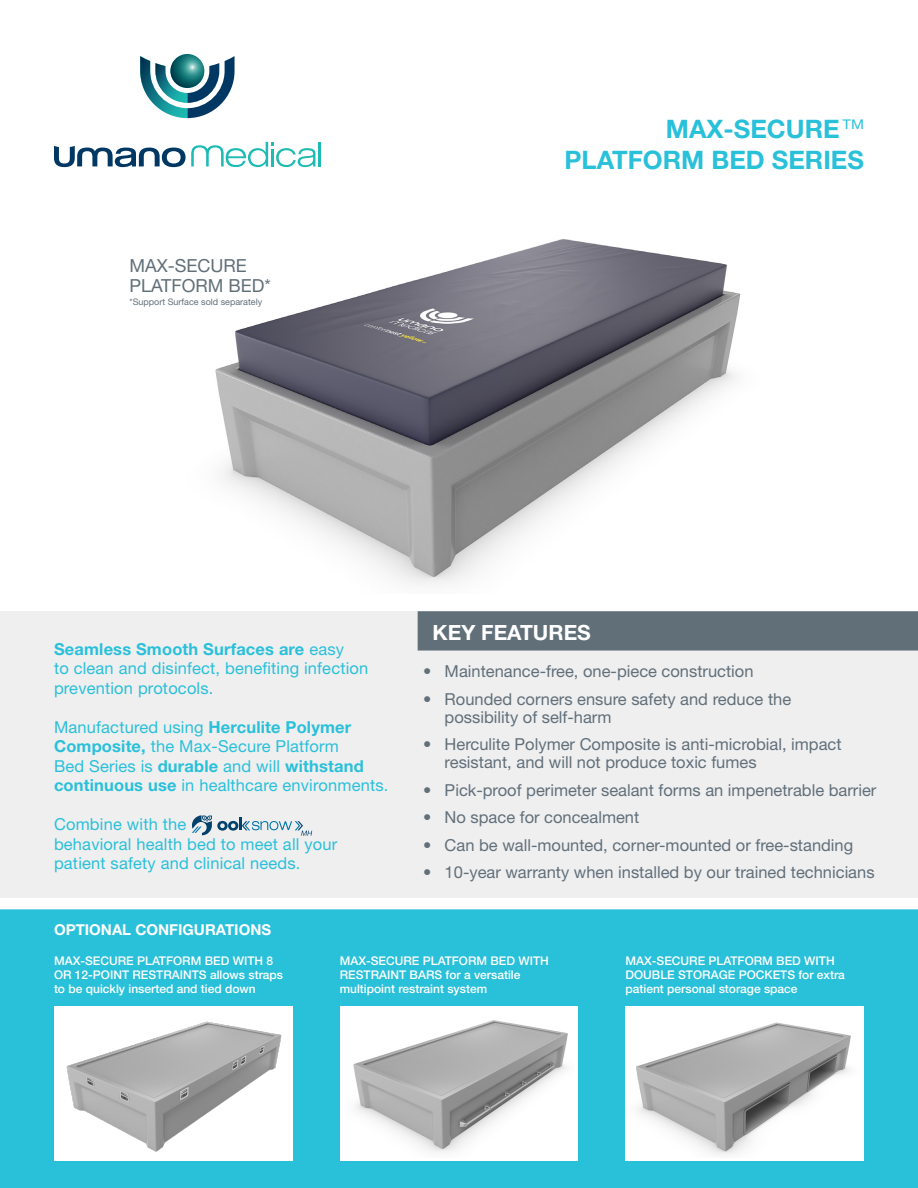
<style>
.page{position:relative;width:918px;height:1188px;background:#fff}
.page>*{position:absolute;margin:0;border:0;box-sizing:border-box;transform-origin:0 0}
.t1{font:700 25.5px "Helvetica Neue LT Std";color:#29c0da}
.t2{font:700 21px "Helvetica Neue LT Std";color:#fff}
.t3{font:18px "Helvetica Neue LT Std";color:#616f79}
.t4{font:16.5px/18px "Helvetica Neue LT Std";color:#616f79}
.t5{font:16.5px/19.5px "Helvetica Neue LT Std";letter-spacing:.01em;color:#29c0da}
.t6{font:700 15px "Helvetica Neue LT Std";color:#fff}
.t7{font:500 12px/14.4px "Helvetica Neue LT Std";color:#fff}
.t8{font:9px "Helvetica Neue LT Std";color:#616f79}
.s1{font-weight:700}
</style>
<div class="page">
<div style="left:0;top:611px;width:918px;height:286px;background:#efeff0"></div>
<div style="left:0;top:909px;width:918px;height:279px;background:#29c0da"></div>
<hr style="left:318px;top:142px;width:3px;height:25px;background:#1dbbb3">
<svg style="left:140px;top:54px;width:95px;height:64px"></svg>
<svg style="left:54px;top:142px;width:261px;height:25px"></svg>
<div style="left:625px;top:1007px;width:239px;height:154px;background:#fff"></div>
<div style="left:340px;top:1007px;width:238px;height:154px;background:#fff"></div>
<div style="left:54px;top:1007px;width:238px;height:154px;background:#fff"></div>
<img style="left:215px;top:239px;width:526px;height:346px">
<div style="left:418px;top:611px;width:500px;height:40px;background:#616f79"></div>
<img style="left:66px;top:1021px;width:216px;height:131px">
<img style="left:353px;top:1020px;width:215px;height:132px">
<img style="left:636px;top:1022px;width:215px;height:133px">
<svg style="left:192px;top:815px;width:120px;height:21px"></svg>
<p class="t3" style="left:130px;top:255px;width:119px">MAX-SECURE</p>
<p class="t3" style="left:130px;top:275px;width:143px">PLATFORM BED*</p>
<p class="t8" style="left:130px;top:296px;width:134px">*Support Surface sold separately</p>
<p class="t1" style="left:666px;top:113px;width:200px">MAX-SECURE <sup>TM</sup></p>
<p class="t1" style="left:565px;top:144px;width:301px">PLATFORM BED SERIES</p>
<p class="t5" style="left:54px;top:639px;width:316px"><span class="s1">Seamless Smooth Surfaces are</span> easy<br>to clean and disinfect, benefiting infection prevention protocols.</p>
<p class="t5" style="left:54px;top:717px;width:336px">Manufactured using <span class="s1">Herculite Polymer Composite,</span> the Max-Secure Platform<br>Bed Series is <span class="s1">durable</span> and will <span class="s1">withstand continuous use</span> in healthcare environments.</p>
<p class="t5" style="left:54px;top:815px;width:134px">Combine with the</p>
<p class="t5" style="left:54px;top:834px;width:285px">behavioral health bed to meet all your patient safety and clinical needs.</p>
<p class="t6" style="left:54px;top:921px;width:219px">OPTIONAL CONFIGURATIONS</p>
<p class="t2" style="left:433px;top:619px;width:160px">KEY FEATURES</p>
<p class="t4" style="left:423px;top:662px;width:332px">• Maintenance-free, one-piece construction</p>
<p class="t4" style="left:445px;top:690px;width:348px;text-indent:-22px">• Rounded corners ensure safety and reduce the possibility of self-harm</p>
<p class="t4" style="left:445px;top:735px;width:399px;text-indent:-22px">• Herculite Polymer Composite is anti-microbial, impact resistant, and will not produce toxic fumes</p>
<p class="t4" style="left:423px;top:781px;width:455px">• Pick-proof perimeter sealant forms an impenetrable barrier</p>
<p class="t4" style="left:423px;top:808px;width:218px">• No space for concealment</p>
<p class="t4" style="left:423px;top:836px;width:432px">• Can be wall-mounted, corner-mounted or free-standing</p>
<p class="t4" style="left:423px;top:863px;width:453px">• 10-year warranty when installed by our trained technicians</p>
<p class="t7" style="left:54px;top:953px;width:231px">MAX-SECURE PLATFORM BED WITH 8<br>OR 12-POINT RESTRAINTS allows straps to be quickly inserted and tied down</p>
<p class="t7" style="left:340px;top:953px;width:211px">MAX-SECURE PLATFORM BED WITH<br>RESTRAINT BARS for a versatile multipoint restraint system</p>
<p class="t7" style="left:626px;top:953px;width:221px">MAX-SECURE PLATFORM BED WITH<br>DOUBLE STORAGE POCKETS for extra patient personal storage space</p>
</div>
